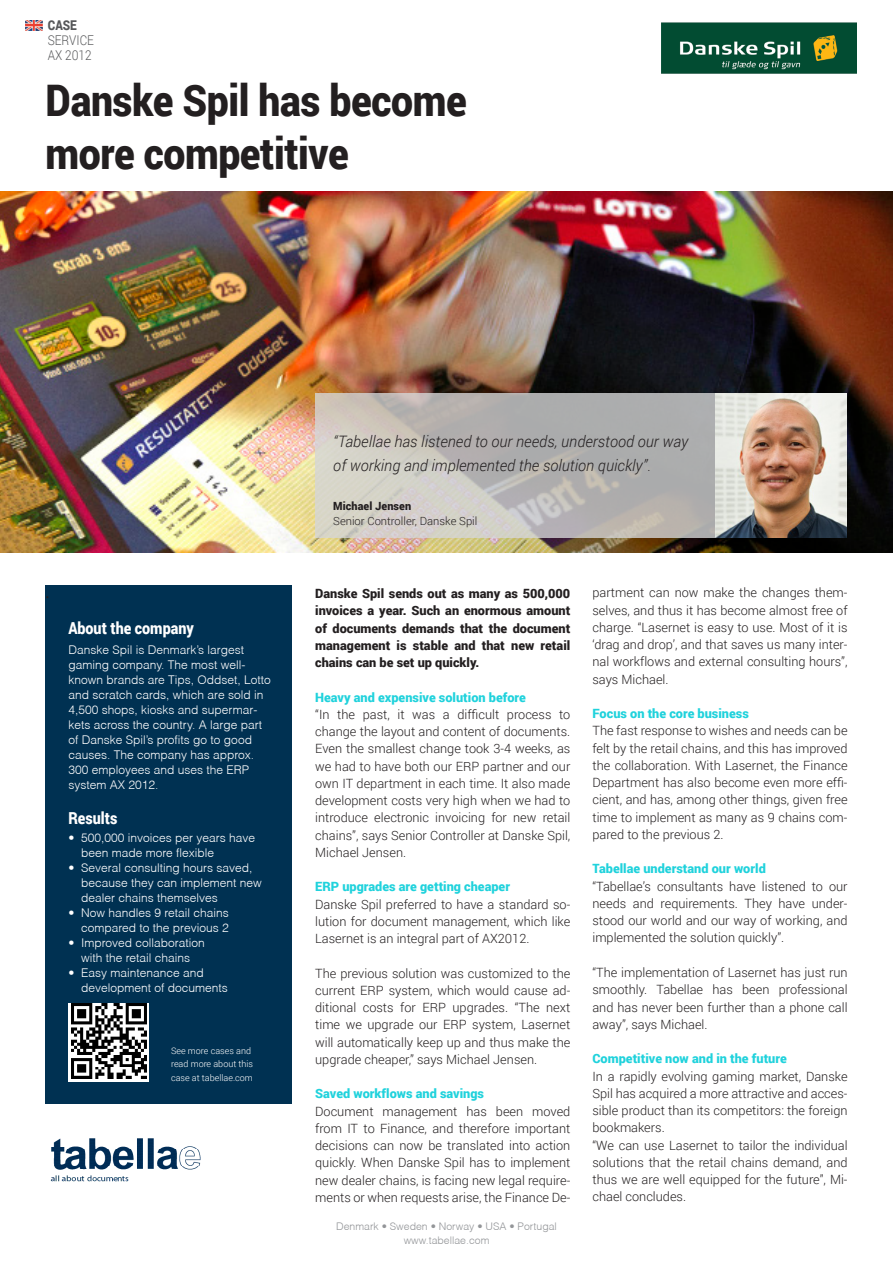
<style>
.page{position:relative;width:893px;height:1263px;background:#fff}
.page>*{position:absolute;margin:0;border:0;box-sizing:border-box;transform-origin:0 0}
.t1{font:900 43.5px "Roboto";letter-spacing:-.01em;color:#231f20;scale:.9 1}
.t2{font:18px "Minion Pro";color:#231f20}
.t3{font:900 16.5px "Roboto";color:#fff;scale:.87 1}
.t4{font:italic 300 15.75px/24px "Roboto";letter-spacing:.005em;color:#231f20}
.t5{font:300 13.5px/15px "Roboto";color:#57585a;scale:.87 1}
.t6{font:900 13.5px "Roboto";color:#57585a;scale:.87 1}
.t7{font:300 12.75px/17.2px "Roboto";color:#231f20;text-align:justify}
.t8{font:900 12.75px "Roboto";color:#20d2dc}
.t9{font:900 12.75px/17.2px "Roboto";color:#231f20;text-align:justify}
.t10{font:300 12px/15px "Helv";color:#fff}
.t11{font:300 11.25px/15px "Roboto";color:#231f20}
.t12{font:300 10.5px "Helv";color:#939598}
.t13{font:300 9px "Roboto";color:#fff}
.s1{font-style:normal;font-size:12.75px}
.s2{font-weight:900}
</style>
<div class="page">
<img style="left:0;top:191px;width:893px;height:362px">
<div style="left:45px;top:585px;width:247px;height:518px;background:#003152"></div>
<img style="left:51px;top:1138px;width:150px;height:32px">
<img style="left:50px;top:1175px;width:79px;height:7px">
<img style="left:25px;top:20px;width:18px;height:11px">
<img style="left:661px;top:22px;width:196px;height:52px">
<div style="left:68px;top:1002px;width:81px;height:79px;background:linear-gradient(to bottom,#fff,#fff)"></div>
<img style="left:72px;top:1004px;width:75px;height:75px">
<svg style="left:315px;top:393px;width:401px;height:145px;background:#bcbab7"></svg>
<img style="left:716px;top:393px;width:131px;height:145px">
<p class="t6" style="left:48px;top:16px;width:35px">CASE</p>
<p class="t5" style="left:48px;top:32px;width:55px">SERVICE<br>AX 2012</p>
<p class="t1" style="left:45px;top:70px;width:469px">Danske Spil has become</p>
<p class="t1" style="left:45px;top:123px;width:338px">more competitive</p>
<p class="t2" style="left:45px;top:580px;width:6px">.</p>
<p class="t3" style="left:68px;top:616px;width:146px">About the company</p>
<p class="t10" style="left:68px;top:642px;width:204px">Danske Spil is Denmark’s largest gaming company. The most well&shy;known brands are Tips, Oddset, Lotto and scratch cards, which are sold in<br>4,500 shops, kiosks and supermar&shy;kets across the country. A large part of Danske Spil’s profits go to good causes. The company has approx.<br>300 employees and uses the ERP system AX 2012.</p>
<p class="t3" style="left:68px;top:807px;width:58px">Results</p>
<p class="t10" style="left:81px;top:830px;width:176px;text-indent:-13px">• 500,000 invoices per years have been made more flexible</p>
<p class="t10" style="left:81px;top:860px;width:182px;text-indent:-13px">• Several consulting hours saved, because they can implement new dealer chains themselves</p>
<p class="t10" style="left:68px;top:905px;width:162px;text-align:right">• Now handles 9 retail chains compared to the previous 2</p>
<p class="t10" style="left:68px;top:935px;width:138px;text-align:center">• Improved collaboration with the retail chains</p>
<p class="t10" style="left:81px;top:965px;width:148px;text-indent:-13px">• Easy maintenance and development of documents</p>
<p class="t13" style="left:171px;top:1044px;width:82px">See more cases and</p>
<p class="t13" style="left:171px;top:1058px;width:84px">read more about this</p>
<p class="t13" style="left:171px;top:1071px;width:83px">case at tabellae.com</p>
<p class="t4" style="left:333px;top:429px;width:356px">“Tabellae has listened to our needs, understood our way of working and implemented the solution quickly”<span class="s1">.</span></p>
<p class="t11" style="left:333px;top:498px;width:146px"><span class="s2">Michael Jensen<br></span>Senior Controller, Danske Spil</p>
<p class="t9" style="left:315px;top:584px;width:257px">Danske Spil sends out as many as 500,000 invoices a year. Such an enormous amount of documents demands that the document management is stable and that new retail chains can be set up quickly.</p>
<p class="t8" style="left:315px;top:688px;width:212px">Heavy and expensive solution before</p>
<p class="t7" style="left:315px;top:705px;width:257px">“In the past, it was a difficult process to change the layout and content of documents.<br>Even the smallest change took 3-4 weeks, as we had to have both our ERP partner and our own IT department in each time. It also made development costs very high when we had to introduce electronic invoicing for new retail chains”, says Senior Controller at Danske Spil, Michael Jensen.</p>
<p class="t8" style="left:315px;top:878px;width:196px">ERP upgrades are getting cheaper</p>
<p class="t7" style="left:315px;top:895px;width:257px">Danske Spil preferred to have a standard so&shy;lution for document management, which like Lasernet is an integral part of AX2012.</p>
<p class="t7" style="left:315px;top:964px;width:257px">The previous solution was customized to the current ERP system, which would cause ad&shy;ditional costs for ERP upgrades. “The next time we upgrade our ERP system, Lasernet will automatically keep up and thus make the upgrade cheaper,” says Michael Jensen.</p>
<p class="t8" style="left:315px;top:1085px;width:170px">Saved workflows and savings</p>
<p class="t7" style="left:315px;top:1102px;width:257px">Document management has been moved from IT to Finance, and therefore important decisions can now be translated into action quickly. When Danske Spil has to implement new dealer chains, is facing new legal require&shy;ments or when requests arise, the Finance De-</p>
<p class="t12" style="left:336px;top:1220px;width:222px">Denmark • Sweden • Norway • USA • Portugal</p>
<p class="t12" style="left:404px;top:1233px;width:87px">www.tabellae.com</p>
<p class="t7" style="left:592px;top:584px;width:257px">partment can now make the changes them&shy;selves, and thus it has become almost free of charge. “Lasernet is easy to use. Most of it is ‘drag and drop’, and that saves us many inter&shy;nal workflows and external consulting hours”, says Michael.</p>
<p class="t8" style="left:592px;top:705px;width:158px">Focus on the core business</p>
<p class="t7" style="left:592px;top:722px;width:257px">The fast response to wishes and needs can be felt by the retail chains, and this has improved the collaboration. With Lasernet, the Finance Department has also become even more effi&shy;cient, and has, among other things, given free time to implement as many as 9 chains com&shy;pared to the previous 2.</p>
<p class="t8" style="left:592px;top:860px;width:175px">Tabellae understand our world</p>
<p class="t7" style="left:592px;top:877px;width:257px">“Tabellae’s consultants have listened to our needs and requirements. They have under&shy;stood our world and our way of working, and implemented the solution quickly”.</p>
<p class="t7" style="left:592px;top:963px;width:257px">“The implementation of Lasernet has just run smoothly. Tabellae has been professional and has never been further than a phone call away”, says Michael.</p>
<p class="t8" style="left:592px;top:1050px;width:196px">Competitive now and in the future</p>
<p class="t7" style="left:592px;top:1067px;width:257px">In a rapidly evolving gaming market, Danske Spil has acquired a more attractive and acces&shy;sible product than its competitors: the foreign bookmakers.</p>
<p class="t7" style="left:592px;top:1136px;width:257px">“We can use Lasernet to tailor the individual solutions that the retail chains demand, and thus we are well equipped for the future”, Mi&shy;chael concludes.</p>
</div>
